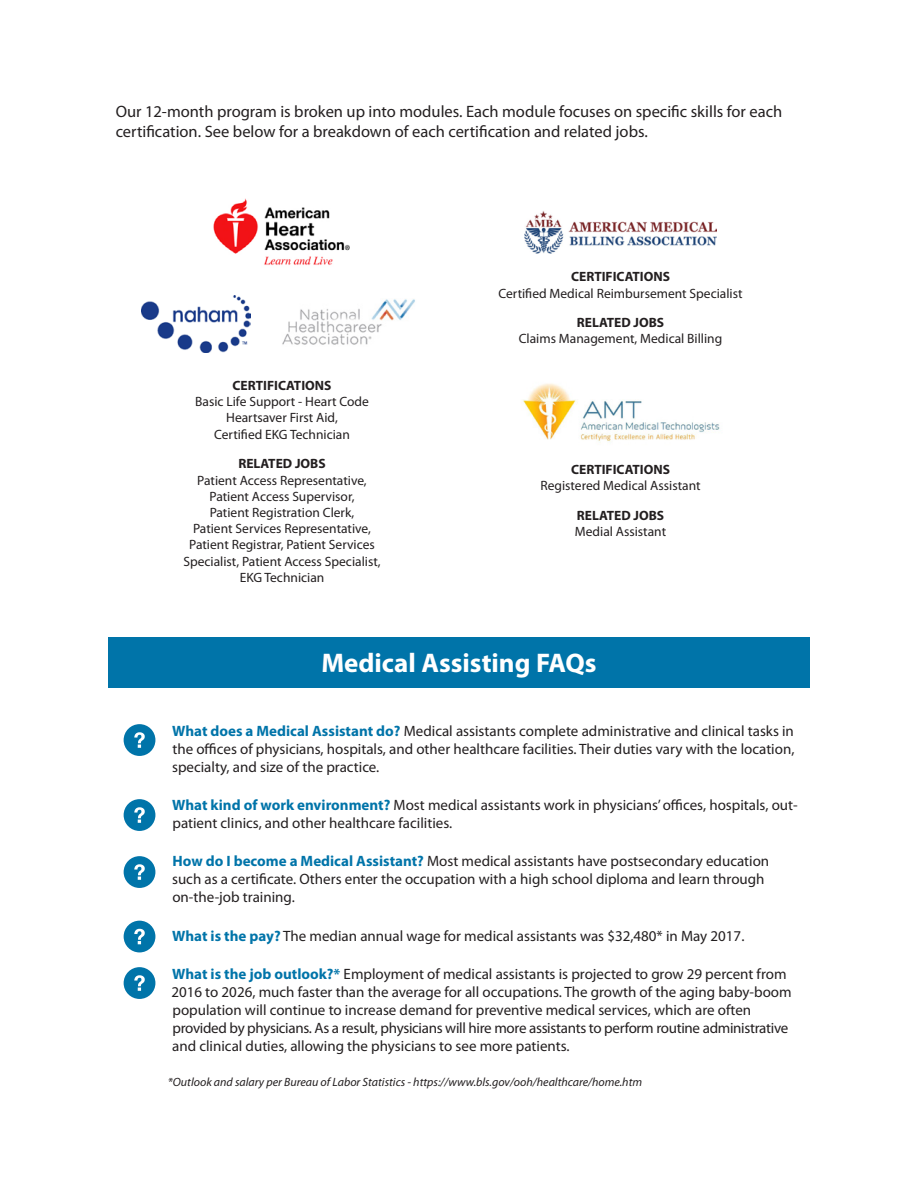
<style>
.page{position:relative;width:918px;height:1188px;background:#fff}
.page>*{position:absolute;margin:0;border:0;box-sizing:border-box;transform-origin:0 0}
.t1{font:700 27px "Myriad Pro";color:#fff}
.t2{font:16.5px/19.8px "Myriad Pro";color:#231f20}
.t3{font:15px/18px "Myriad Pro";color:#231f20}
.t4{font:13.5px/16.2px "Myriad Pro";color:#231f20;text-align:center}
.t5{font:700 13.5px "Myriad Pro";color:#231f20}
.t6{font:italic 12px "Myriad Pro";color:#231f20}
.s1{font-weight:700;color:#0074a9}
</style>
<div class="page">
<img style="left:213px;top:198px;width:137px;height:67px">
<img style="left:522px;top:383px;width:198px;height:58px">
<div style="left:124px;top:724px;width:31px;height:32px;background:#0074a9;border-radius:50%"></div>
<svg style="left:134px;top:732px;width:11px;height:16px"></svg>
<div style="left:108px;top:637px;width:702px;height:51px;background:#0074a9"></div>
<div style="left:124px;top:799px;width:31px;height:32px;background:#0074a9;border-radius:50%"></div>
<svg style="left:134px;top:807px;width:11px;height:16px"></svg>
<div style="left:124px;top:856px;width:31px;height:32px;background:#0074a9;border-radius:50%"></div>
<svg style="left:134px;top:864px;width:11px;height:16px"></svg>
<div style="left:124px;top:921px;width:31px;height:31px;background:#0074a9;border-radius:50%"></div>
<svg style="left:134px;top:929px;width:11px;height:15px"></svg>
<div style="left:124px;top:967px;width:31px;height:32px;background:#0074a9;border-radius:50%"></div>
<svg style="left:134px;top:975px;width:11px;height:16px"></svg>
<img style="left:142px;top:296px;width:109px;height:56px">
<img style="left:282px;top:299px;width:133px;height:46px">
<img style="left:524px;top:211px;width:193px;height:43px">
<p class="t2" style="left:116px;top:102px;width:668px">Our 12-month program is broken up into modules. Each module focuses on specific skills for each certification. See below for a breakdown of each certification and related jobs.</p>
<p class="t5" style="left:233px;top:378px;width:100px">CERTIFICATIONS</p>
<p class="t4" style="left:195px;top:394px;width:175px">Basic Life Support - Heart Code</p>
<p class="t4" style="left:214px;top:410px;width:137px">Heartsaver First Aid,<br>Certified EKG Technician</p>
<p class="t5" style="left:238px;top:456px;width:89px">RELATED JOBS</p>
<p class="t4" style="left:183px;top:472px;width:199px">Patient Access Representative,<br>Patient Access Supervisor,<br>Patient Registration Clerk,<br>Patient Services Representative,<br>Patient Registrar, Patient Services<br>Specialist, Patient Access Specialist,<br>EKG Technician</p>
<p class="t5" style="left:571px;top:269px;width:100px">CERTIFICATIONS</p>
<p class="t4" style="left:499px;top:285px;width:246px">Certified Medical Reimbursement Specialist</p>
<p class="t5" style="left:577px;top:315px;width:89px">RELATED JOBS</p>
<p class="t4" style="left:519px;top:331px;width:205px">Claims Management, Medical Billing</p>
<p class="t5" style="left:571px;top:462px;width:100px">CERTIFICATIONS</p>
<p class="t4" style="left:541px;top:478px;width:162px">Registered Medical Assistant</p>
<p class="t5" style="left:577px;top:507px;width:89px">RELATED JOBS</p>
<p class="t4" style="left:575px;top:523px;width:93px">Medial Assistant</p>
<p class="t1" style="left:321px;top:648px;width:277px">Medical Assisting FAQs</p>
<p class="t3" style="left:172px;top:722px;width:624px;text-align:justify"><span class="s1">What does a Medical Assistant do?</span> Medical assistants complete administrative and clinical tasks in the offices of physicians, hospitals, and other healthcare facilities. Their duties vary with the location, specialty, and size of the practice.</p>
<p class="t3" style="left:172px;top:796px;width:627px"><span class="s1">What kind of work environment?</span> Most medical assistants work in physicians’ offices, hospitals, out&shy;patient clinics, and other healthcare facilities.</p>
<p class="t3" style="left:172px;top:853px;width:599px"><span class="s1">How do I become a Medical Assistant?</span> Most medical assistants have postsecondary education such as a certificate. Others enter the occupation with a high school diploma and learn through on-the-job training.</p>
<p class="t3" style="left:172px;top:927px;width:574px"><span class="s1">What is the pay?</span> The median annual wage for medical assistants was $32,480* in May 2017.</p>
<p class="t3" style="left:171px;top:965px;width:622px"><span class="s1">What is the job outlook?*</span> Employment of medical assistants is projected to grow 29 percent from 2016 to 2026, much faster than the average for all occupations. The growth of the aging baby-boom population will continue to increase demand for preventive medical services, which are often provided by physicians. As a result, physicians will hire more assistants to perform routine administrative and clinical duties, allowing the physicians to see more patients.</p>
<p class="t6" style="left:168px;top:1075px;width:476px">*Outlook and salary per Bureau of Labor Statistics - https://www.bls.gov/ooh/healthcare/home.htm</p>
</div>
